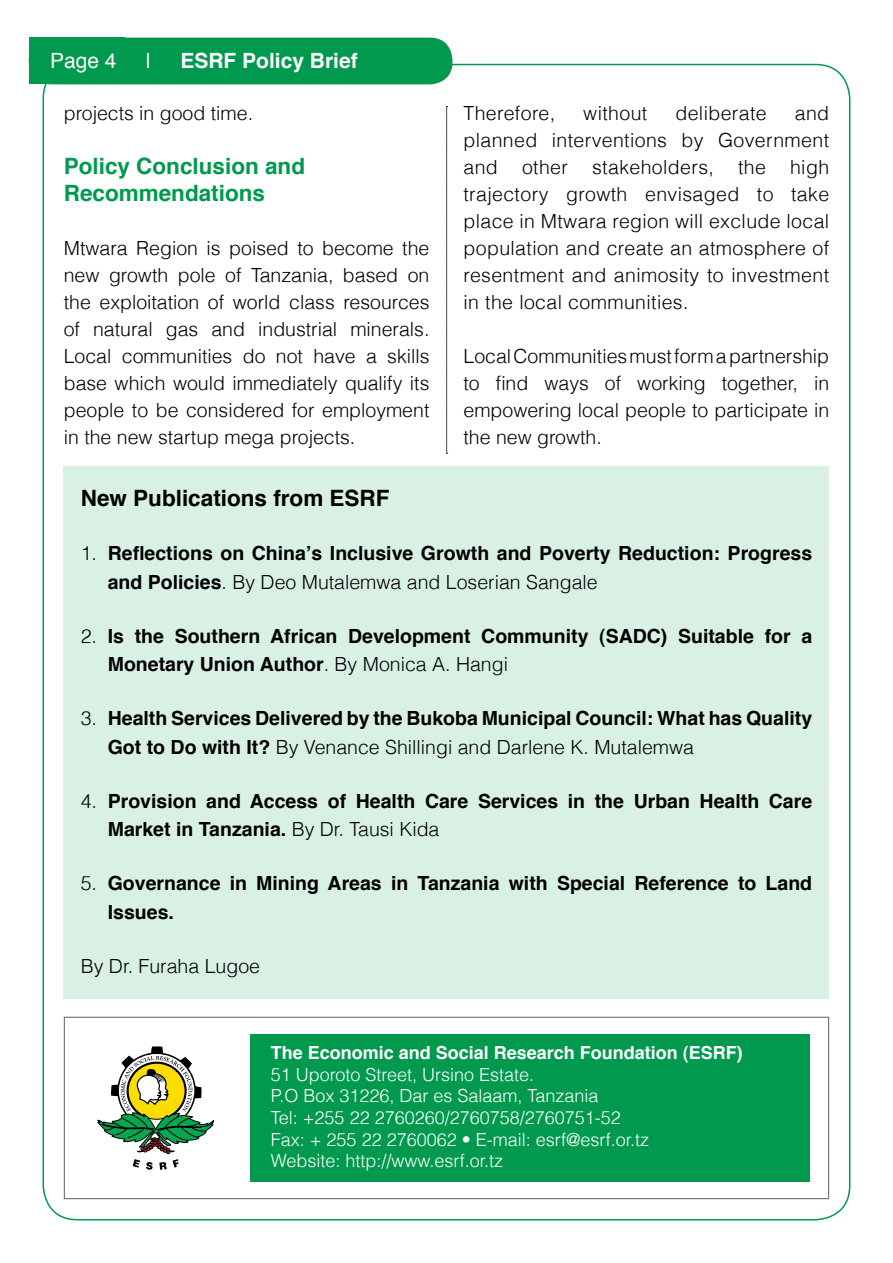
<style>
.page{position:relative;width:893px;height:1263px;background:#fff}
.page>*{position:absolute;margin:0;border:0;box-sizing:border-box;transform-origin:0 0}
.t1{font:700 22.5px/27px "Helvetica";color:#01994e}
.t2{font:700 22.5px "Helvetica";color:#000}
.t3{font:700 21px "Helvetica";color:#fff}
.t4{font:21px "Helvetica";color:#fff}
.t5{font:300 19.5px/27px "Helvetica";color:#000;text-align:justify}
.t6{font:700 19.5px/28.5px "Helvetica";color:#000}
.t7{font:300 19.5px "Helvetica";letter-spacing:.02em;color:#000}
.t8{font:300 18px/21.6px "Helvetica";color:#fff}
.t9{font:700 18px "Helvetica";color:#fff}
.s1{font-weight:300}
</style>
<div class="page">
<div style="left:29px;top:38px;width:423px;height:46px;background:#01994e;border-radius:22px"></div>
<div style="left:29px;top:38px;width:96px;height:46px;background:#01994e"></div>
<svg style="left:446px;top:106px;width:2px;height:348px"></svg>
<div style="left:64px;top:1017px;width:765px;height:182px;border:1px solid #6d6e71"></div>
<div style="left:250px;top:1034px;width:559px;height:147px;background:#01994e"></div>
<svg style="left:97px;top:1046px;width:117px;height:124px"></svg>
<div style="left:64px;top:466px;width:765px;height:533px;background:#d9f0e4"></div>
<p class="t4" style="left:50px;top:45px;width:68px">Page 4</p>
<p class="t4" style="left:146px;top:45px;width:7px">|</p>
<p class="t3" style="left:180px;top:44px;width:179px">ESRF Policy Brief</p>
<p class="t5" style="left:64px;top:100px;width:191px">projects in good time.</p>
<p class="t1" style="left:64px;top:153px;width:243px">Policy Conclusion and<br>Recommendations</p>
<p class="t5" style="left:64px;top:235px;width:367px">Mtwara Region is poised to become the new growth pole of Tanzania, based on the exploitation of world class resources of natural gas and industrial minerals.<br>Local communities do not have a skills base which would immediately qualify its people to be considered for employment in the new startup mega projects.</p>
<p class="t7" style="left:463px;top:101px;width:93px">Therefore,</p>
<p class="t7" style="left:583px;top:101px;width:66px">without</p>
<p class="t7" style="left:675px;top:101px;width:93px">deliberate</p>
<p class="t5" style="left:463px;top:100px;width:367px;text-indent:331px">and planned interventions by Government and other stakeholders, the high trajectory growth envisaged to take place in Mtwara region will exclude local population and create an atmosphere of resentment and animosity to investment in the local communities.</p>
<p class="t5" style="left:463px;top:343px;width:367px">Local Communities must form a partnership to find ways of working together, in empowering local people to participate in the new growth.</p>
<p class="t2" style="left:81px;top:480px;width:310px">New Publications from ESRF</p>
<p class="t6" style="left:108px;top:539px;width:706px;text-indent:-27px"><span class="s1">1.</span> Reflections on China’s Inclusive Growth and Poverty Reduction: Progress and Policies<span class="s1">. By Deo Mutalemwa and Loserian Sangale</span></p>
<p class="t6" style="left:108px;top:622px;width:706px;text-indent:-27px"><span class="s1">2.</span> Is the Southern African Development Community (SADC) Suitable for a<br>Monetary Union Author<span class="s1">. By Monica A. Hangi</span></p>
<p class="t6" style="left:108px;top:704px;width:706px;text-indent:-27px"><span class="s1">3.</span> Health Services Delivered by the Bukoba Municipal Council: What has Quality<br>Got to Do with It? <span class="s1">By Venance Shillingi and Darlene K. Mutalemwa</span></p>
<p class="t6" style="left:108px;top:787px;width:706px;text-indent:-27px"><span class="s1">4.</span> Provision and Access of Health Care Services in the Urban Health Care<br>Market in Tanzania. <span class="s1">By Dr. Tausi Kida</span></p>
<p class="t6" style="left:108px;top:869px;width:706px;text-indent:-27px"><span class="s1">5.</span> Governance in Mining Areas in Tanzania with Special Reference to Land<br>Issues.</p>
<p class="t5" style="left:81px;top:952px;width:181px">By Dr. Furaha Lugoe</p>
<p class="t9" style="left:271px;top:1038px;width:474px">The Economic and Social Research Foundation (ESRF)</p>
<p class="t8" style="left:271px;top:1063px;width:380px">51 Uporoto Street, Ursino Estate.<br>P.O Box 31226, Dar es Salaam, Tanzania<br>Tel: +255 22 2760260/2760758/2760751-52<br>Fax: + 255 22 2760062 • E-mail: esrf@esrf.or.tz Website: http://www.esrf.or.tz</p>
</div>
